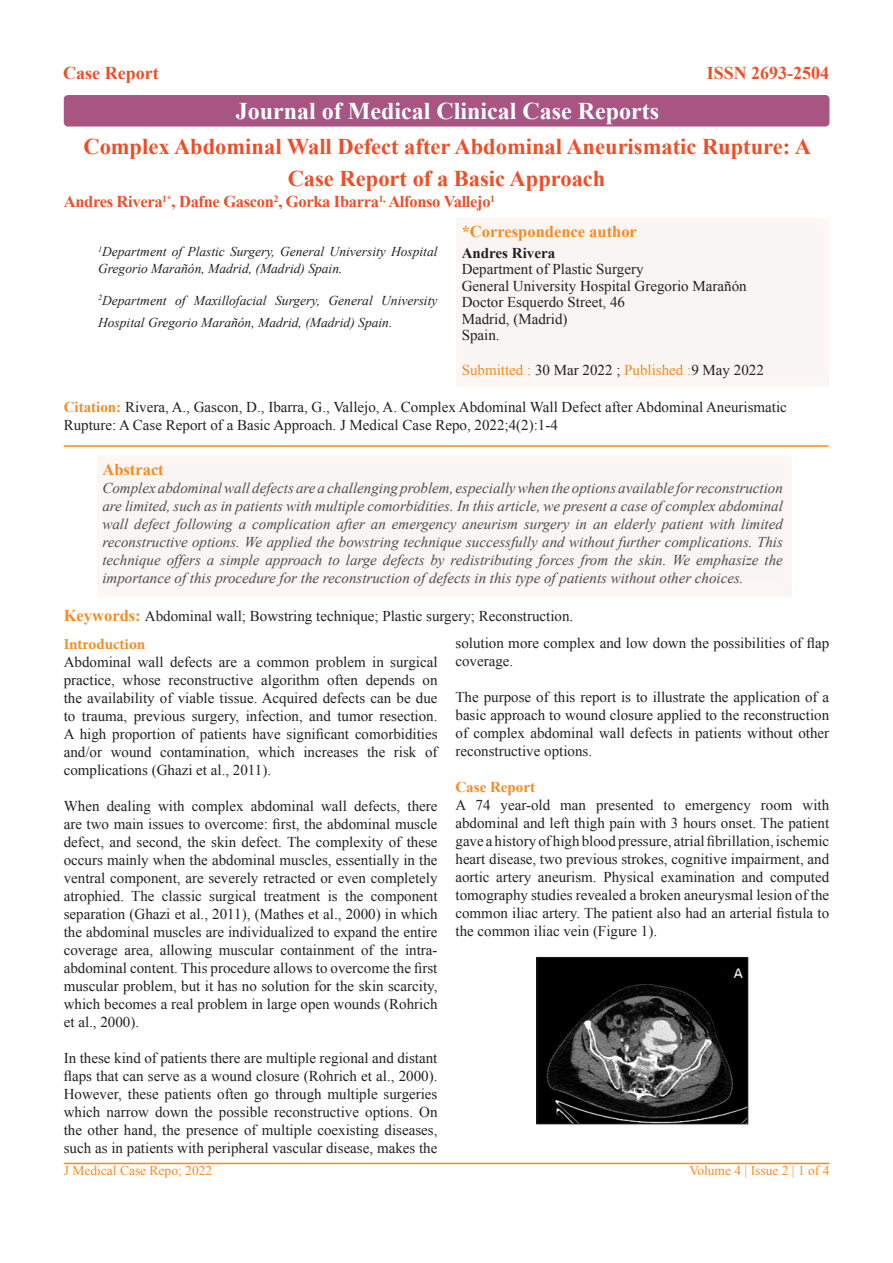
<style>
.page{position:relative;width:893px;height:1263px;background:#fff}
.page>*{position:absolute;margin:0;border:0;box-sizing:border-box;transform-origin:0 0}
.t1{font:700 24px "Times New Roman";color:#fff}
.BODY{font:700 22.5px "Times New Roman";color:#f04d26}
.BODY-2{font:700 18px "Times New Roman";color:#f04d26}
.BODY-3{font:700 16.5px "Times New Roman";letter-spacing:-.02em;color:#f04d26}
.t2{font:700 16.5px "Times New Roman";color:#f68b1f}
.t3{font:15px/18px "Times New Roman";color:#231f20;text-align:justify}
.t4{font:italic 15px/18px "Times New Roman";color:#4b4c4d;text-align:justify}
.t5{font:15px "Times New Roman";color:#f68b1f}
.t6{font:700 15px "Times New Roman";color:#231f20}
.t7{font:700 15px "Minion Pro";letter-spacing:-.005em;color:#f68b1f}
.t8{font:700 15px "Times New Roman";color:#f68b1f}
.t9{font:italic 13.5px/16.2px "Times New Roman";color:#231f20}
.t10{font:13.5px "Times New Roman";color:#f68b21}
.s1{color:#231f20}
.s2{font-weight:700;color:#f68b1f}
.s3{font-weight:700;font-size:16.5px;color:#f68b1f}
</style>
<div class="page">
<hr style="left:64px;top:445px;width:765px;height:2px;background:#ff8b01">
<hr style="left:64px;top:1163px;width:765px;height:1px;background:#ff8b01">
<div style="left:64px;top:95px;width:765px;height:32px;background:#a85584;border-radius:4px"></div>
<div style="left:452px;top:212px;width:379px;height:176px;background:#f9f5f3"></div>
<img style="left:539px;top:959px;width:207px;height:163px">
<div style="left:537px;top:957px;width:211px;height:167px;border:1px solid #231f20"></div>
<div style="left:94px;top:450px;width:700px;height:149px;background:#f9f5f3"></div>
<p class="BODY-2" style="left:63px;top:61px;width:97px">Case Report</p>
<p class="t1" style="left:236px;top:94px;width:425px">Journal of Medical Clinical Case Reports</p>
<p class="BODY-2" style="left:707px;top:60px;width:124px">ISSN 2693-2504</p>
<p class="BODY" style="left:83px;top:130px;width:729px">Complex Abdominal Wall Defect after Abdominal Aneurismatic Rupture: A</p>
<p class="BODY" style="left:288px;top:163px;width:319px">Case Report of a Basic Approach</p>
<p class="BODY-3" style="left:64px;top:190px;width:433px">Andres Rivera<sup>1*</sup>, Dafne Gascon<sup>2</sup>, Gorka Ibarra<sup>1,</sup> Alfonso Vallejo<sup>1</sup></p>
<p class="t9" style="left:98px;top:243px;width:341px"><sup>1</sup>Department of Plastic Surgery, General University Hospital<br>Gregorio Marañón, Madrid, (Madrid) Spain.</p>
<p class="t9" style="left:98px;top:289px;width:341px;line-height:21.6px"><sup>2</sup>Department of Maxillofacial Surgery, General University<br>Hospital Gregorio Marañón, Madrid, (Madrid) Spain.</p>
<p class="t2" style="left:462px;top:220px;width:177px">*Correspondence author</p>
<p class="t6" style="left:462px;top:242px;width:95px">Andres Rivera</p>
<p class="t3" style="left:462px;top:260px;width:183px">Department of Plastic Surgery</p>
<p class="t3" style="left:462px;top:276px;width:286px">General University Hospital Gregorio Marañón</p>
<p class="t3" style="left:462px;top:293px;width:165px">Doctor Esquerdo Street, 46</p>
<p class="t3" style="left:462px;top:309px;width:107px">Madrid, (Madrid)</p>
<p class="t3" style="left:462px;top:326px;width:39px">Spain.</p>
<p class="t5" style="left:462px;top:359px;width:304px">Submitted : <span class="s1">30 Mar 2022 ;</span> Published :<span class="s1">9 May 2022</span></p>
<p class="t3" style="left:64px;top:398px;width:725px"><span class="s2">Citation:</span> Rivera, A., Gascon, D., Ibarra, G., Vallejo, A. Complex Abdominal Wall Defect after Abdominal Aneurismatic<br>Rupture: A Case Report of a Basic Approach. J Medical Case Repo, 2022;4(2):1-4</p>
<p class="t2" style="left:102px;top:458px;width:63px">Abstract</p>
<p class="t4" style="left:102px;top:479px;width:682px">Complex abdominal wall defects are a challenging problem, especially when the options available for reconstruction are limited, such as in patients with multiple comorbidities. In this article, we present a case of complex abdominal wall defect following a complication after an emergency aneurism surgery in an elderly patient with limited reconstructive options. We applied the bowstring technique successfully and without further complications. This technique offers a simple approach to large defects by redistributing forces from the skin. We emphasize the importance of this procedure for the reconstruction of defects in this type of patients without other choices.</p>
<p class="t3" style="left:64px;top:606px;width:511px"><span class="s3">Keywords:</span> Abdominal wall; Bowstring technique; Plastic surgery; Reconstruction.</p>
<p class="t7" style="left:64px;top:633px;width:83px">Introduction</p>
<p class="t3" style="left:64px;top:652px;width:375px">Abdominal wall defects are a common problem in surgical practice, whose reconstructive algorithm often depends on the availability of viable tissue. Acquired defects can be due to trauma, previous surgery, infection, and tumor resection.<br>A high proportion of patients have significant comorbidities and/or wound contamination, which increases the risk of complications (Ghazi et al., 2011).</p>
<p class="t3" style="left:64px;top:796px;width:375px">When dealing with complex abdominal wall defects, there are two main issues to overcome: first, the abdominal muscle defect, and second, the skin defect. The complexity of these occurs mainly when the abdominal muscles, essentially in the ventral component, are severely retracted or even completely atrophied. The classic surgical treatment is the component separation (Ghazi et al., 2011), (Mathes et al., 2000) in which the abdominal muscles are individualized to expand the entire coverage area, allowing muscular containment of the intra&shy;abdominal content. This procedure allows to overcome the first muscular problem, but it has no solution for the skin scarcity, which becomes a real problem in large open wounds (Rohrich et al., 2000).</p>
<p class="t3" style="left:64px;top:1048px;width:375px">In these kind of patients there are multiple regional and distant flaps that can serve as a wound closure (Rohrich et al., 2000).<br>However, these patients often go through multiple surgeries which narrow down the possible reconstructive options. On the other hand, the presence of multiple coexisting diseases, such as in patients with peripheral vascular disease, makes the</p>
<p class="t3" style="left:455px;top:634px;width:375px">solution more complex and low down the possibilities of flap coverage.</p>
<p class="t3" style="left:455px;top:688px;width:375px">The purpose of this report is to illustrate the application of a basic approach to wound closure applied to the reconstruction of complex abdominal wall defects in patients without other reconstructive options.</p>
<p class="t8" style="left:455px;top:777px;width:81px">Case Report</p>
<p class="t3" style="left:455px;top:796px;width:375px">A 74 year-old man presented to emergency room with abdominal and left thigh pain with 3 hours onset. The patient gave a history of high blood pressure, atrial fibrillation, ischemic heart disease, two previous strokes, cognitive impairment, and aortic artery aneurism. Physical examination and computed tomography studies revealed a broken aneurysmal lesion of the common iliac artery. The patient also had an arterial fistula to the common iliac vein (Figure 1).</p>
<p class="t10" style="left:64px;top:1161px;width:150px">J Medical Case Repo; 2022</p>
<p class="t10" style="left:689px;top:1161px;width:142px">Volume 4 | Issue 2 | 1 of 4</p>
</div>
